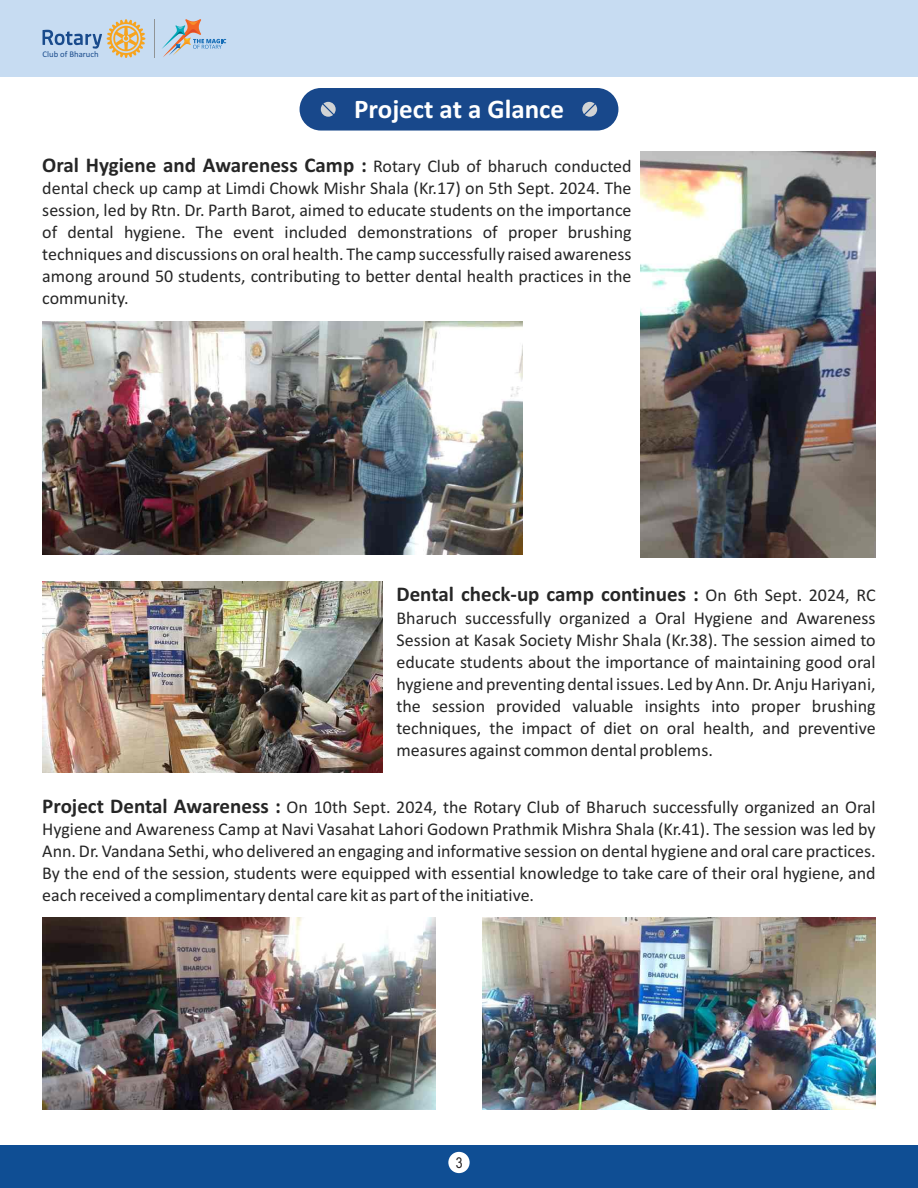
<style>
.page{position:relative;width:918px;height:1188px;background:#fff}
.page>*{position:absolute;margin:0;border:0;box-sizing:border-box;transform-origin:0 0}
.t1{font:700 27px "Calibri";color:#fff}
.t2{font:700 21px "Calibri";color:#262626}
.t3{font:18px/21.9px "Calibri";color:#262626;text-align:justify}
.t4{font:15px "Arial Narrow";color:#231f20}
.t5{font:8.7px "Calibri";color:#194b8c}
.s1{font-weight:400;font-size:18px}
.s2{font-weight:700;font-size:21px}
</style>
<div class="page">
<img style="left:640px;top:152px;width:236px;height:405px">
<div style="left:0;top:0;width:918px;height:77px;background:#c7dcf2"></div>
<svg style="left:43px;top:19px;width:102px;height:39px"></svg>
<hr style="left:155px;top:19px;width:1px;height:38px;background:#909496">
<svg style="left:162px;top:19px;width:64px;height:38px"></svg>
<div style="left:0;top:1145px;width:918px;height:43px;background:#0f4e94"></div>
<div style="left:448px;top:1152px;width:22px;height:21px;background:#fff;border-radius:50%"></div>
<div style="left:300px;top:88px;width:318px;height:43px;background:#18488b;border-radius:21px"></div>
<svg style="left:321px;top:102px;width:15px;height:15px"></svg>
<svg style="left:582px;top:102px;width:15px;height:15px"></svg>
<img style="left:42px;top:581px;width:340px;height:192px">
<img style="left:42px;top:918px;width:394px;height:191px">
<img style="left:482px;top:918px;width:394px;height:191px">
<img style="left:42px;top:321px;width:480px;height:234px">
<p class="t5" style="left:43px;top:50px;width:58px">Club of Bharuch</p>
<h1 class="t1" style="left:354px;top:98px;width:211px">Project at a Glance</h1>
<p class="t2" style="left:42px;top:156px;width:591px">Oral Hygiene and Awareness Camp : <span class="s1">Rotary Club of bharuch conducted</span></p>
<p class="t3" style="left:42px;top:179px;width:591px">dental check up camp at Limdi Chowk Mishr Shala (Kr.17) on 5th Sept. 2024. The session, led by Rtn. Dr. Parth Barot, aimed to educate students on the importance of dental hygiene. The event included demonstrations of proper brushing techniques and discussions on oral health. The camp successfully raised awareness among around 50 students, contributing to better dental health practices in the community.</p>
<p class="t2" style="left:397px;top:586px;width:481px">Dental check-up camp continues : <span class="s1">On 6th Sept. 2024, RC</span></p>
<p class="t3" style="left:396px;top:609px;width:481px">Bharuch successfully organized a Oral Hygiene and Awareness Session at Kasak Society Mishr Shala (Kr.38). The session aimed to educate students about the importance of maintaining good oral hygiene and preventing dental issues. Led by Ann. Dr. Anju Hariyani, the session provided valuable insights into proper brushing techniques, the impact of diet on oral health, and preventive measures against common dental problems.</p>
<p class="t3" style="left:42px;top:797px;width:835px"><span class="s2">Project Dental Awareness :</span> On 10th Sept. 2024, the Rotary Club of Bharuch successfully organized an Oral Hygiene and Awareness Camp at Navi Vasahat Lahori Godown Prathmik Mishra Shala (Kr.41). The session was led by Ann. Dr. Vandana Sethi, who delivered an engaging and informative session on dental hygiene and oral care practices.<br>By the end of the session, students were equipped with essential knowledge to take care of their oral hygiene, and each received a complimentary dental care kit as part of the initiative.</p>
<p class="t4" style="left:456px;top:1157px;width:8px">3</p>
</div>
